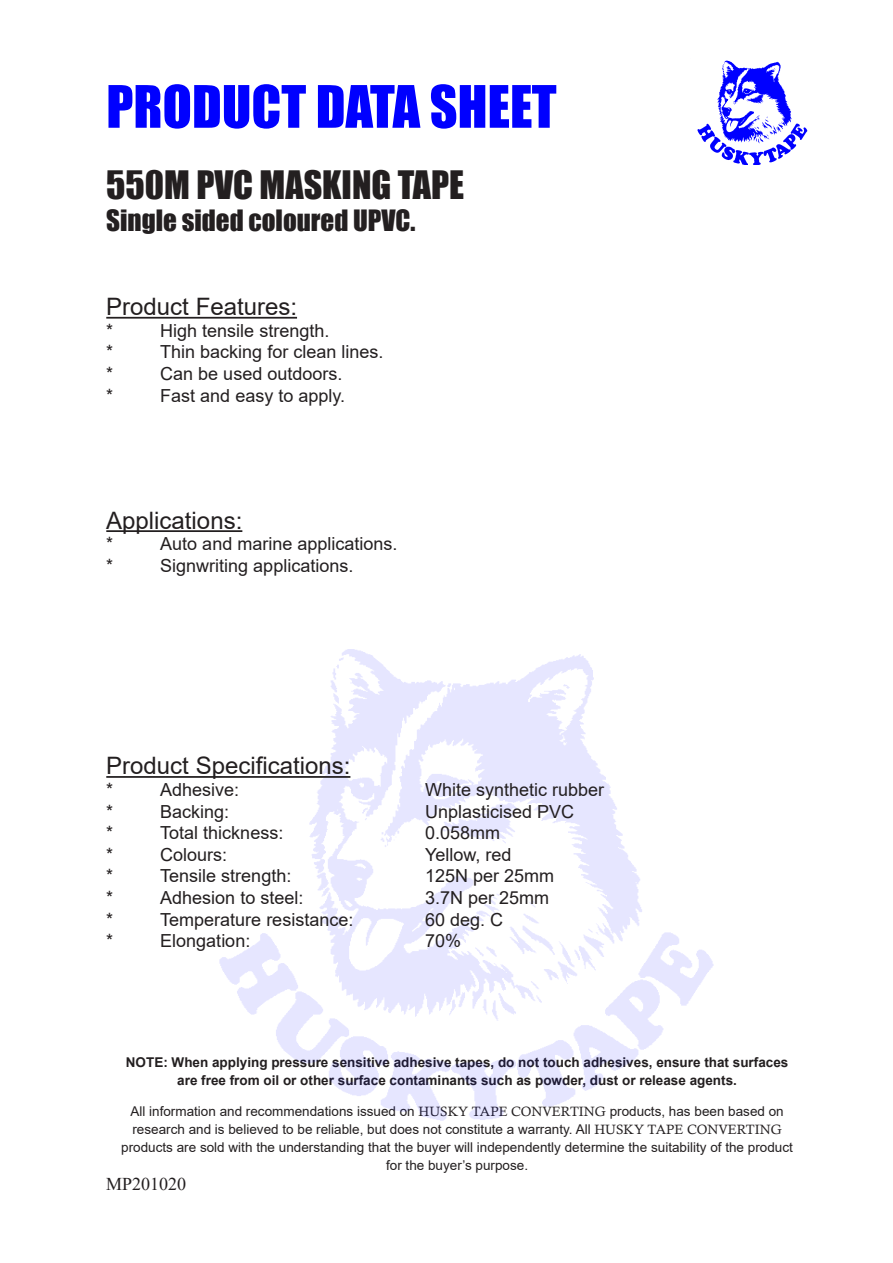
<style>
.page{position:relative;width:893px;height:1263px;background:#fff}
.page>*{position:absolute;margin:0;border:0;box-sizing:border-box;transform-origin:0 0}
.t1{font:54px "Impact";color:#00f}
.t2{font:36px "Impact";color:#231f20}
.t3{font:27px "Impact";color:#231f20}
.t4{font:24px "Arial";color:#231f20}
.t5{font:18px "Arial";color:#231f20}
.t6{font:18px "Times New Roman";color:#231f20}
.t7{font:13.5px/18px "Arial";color:#231f20;text-align:center}
.t8{font:700 13.5px/18px "Arial";color:#231f20;text-align:center}
.s1{font-family:"Calisto"}
</style>
<div class="page">
<img style="left:697px;top:60px;width:110px;height:105px">
<img style="left:219px;top:649px;width:495px;height:472px">
<hr style="left:106px;top:317px;width:191px;height:2px;background:#231f20">
<hr style="left:106px;top:530px;width:136px;height:2px;background:#231f20">
<hr style="left:106px;top:776px;width:244px;height:2px;background:#231f20">
<h1 class="t1" style="left:106px;top:65px;width:452px">PRODUCT DATA SHEET</h1>
<p class="t2" style="left:106px;top:157px;width:359px">550M PVC MASKING TAPE</p>
<p class="t3" style="left:106px;top:199px;width:311px">Single sided coloured UPVC.</p>
<p class="t4" style="left:106px;top:290px;width:192px">Product Features:</p>
<p class="t5" style="left:106px;top:318px;width:9px">*</p>
<p class="t5" style="left:160px;top:318px;width:171px">High tensile strength.</p>
<p class="t5" style="left:106px;top:340px;width:9px">*</p>
<p class="t5" style="left:160px;top:340px;width:225px">Thin backing for clean lines.</p>
<p class="t5" style="left:106px;top:361px;width:9px">*</p>
<p class="t5" style="left:160px;top:361px;width:184px">Can be used outdoors.</p>
<p class="t5" style="left:106px;top:383px;width:9px">*</p>
<p class="t5" style="left:160px;top:383px;width:186px">Fast and easy to apply.</p>
<p class="t4" style="left:106px;top:504px;width:138px">Applications:</p>
<p class="t5" style="left:106px;top:531px;width:9px">*</p>
<p class="t5" style="left:160px;top:531px;width:239px">Auto and marine applications.</p>
<p class="t5" style="left:106px;top:553px;width:9px">*</p>
<p class="t5" style="left:160px;top:553px;width:195px">Signwriting applications.</p>
<p class="t4" style="left:106px;top:749px;width:246px">Product Specifications:</p>
<p class="t5" style="left:106px;top:777px;width:9px">*</p>
<p class="t5" style="left:160px;top:777px;width:81px">Adhesive:</p>
<p class="t5" style="left:106px;top:799px;width:9px">*</p>
<p class="t5" style="left:160px;top:799px;width:71px">Backing:</p>
<p class="t5" style="left:106px;top:820px;width:9px">*</p>
<p class="t5" style="left:160px;top:820px;width:125px">Total thickness:</p>
<p class="t5" style="left:106px;top:842px;width:9px">*</p>
<p class="t5" style="left:160px;top:842px;width:69px">Colours:</p>
<p class="t5" style="left:106px;top:864px;width:9px">*</p>
<p class="t5" style="left:160px;top:864px;width:133px">Tensile strength:</p>
<p class="t5" style="left:106px;top:885px;width:9px">*</p>
<p class="t5" style="left:160px;top:885px;width:145px">Adhesion to steel:</p>
<p class="t5" style="left:106px;top:907px;width:9px">*</p>
<p class="t5" style="left:160px;top:907px;width:195px">Temperature resistance:</p>
<p class="t5" style="left:106px;top:928px;width:9px">*</p>
<p class="t5" style="left:160px;top:928px;width:92px">Elongation:</p>
<p class="t5" style="left:425px;top:777px;width:181px">White synthetic rubber</p>
<p class="t5" style="left:425px;top:799px;width:151px">Unplasticised PVC</p>
<p class="t5" style="left:425px;top:820px;width:77px">0.058mm</p>
<p class="t5" style="left:425px;top:842px;width:88px">Yellow, red</p>
<p class="t5" style="left:425px;top:864px;width:131px">125N per 25mm</p>
<p class="t5" style="left:425px;top:885px;width:126px">3.7N per 25mm</p>
<p class="t5" style="left:425px;top:907px;width:80px">60 deg. C</p>
<p class="t5" style="left:425px;top:928px;width:38px">70%</p>
<p class="t8" style="left:126px;top:1053px;width:664px">NOTE: When applying pressure sensitive adhesive tapes, do not touch adhesives, ensure that surfaces are free from oil or other surface contaminants such as powder, dust or release agents.</p>
<p class="t7" style="left:121px;top:1102px;width:673px">All information and recommendations issued on <span class="s1">HUSKY TAPE CONVERTING</span> products, has been based on research and is believed to be reliable, but does not constitute a warranty. All <span class="s1">HUSKY TAPE CONVERTING </span>products are sold with the understanding that the buyer will independently determine the suitability of the product for the buyer’s purpose.</p>
<p class="t6" style="left:106px;top:1172px;width:82px">MP201020</p>
</div>
